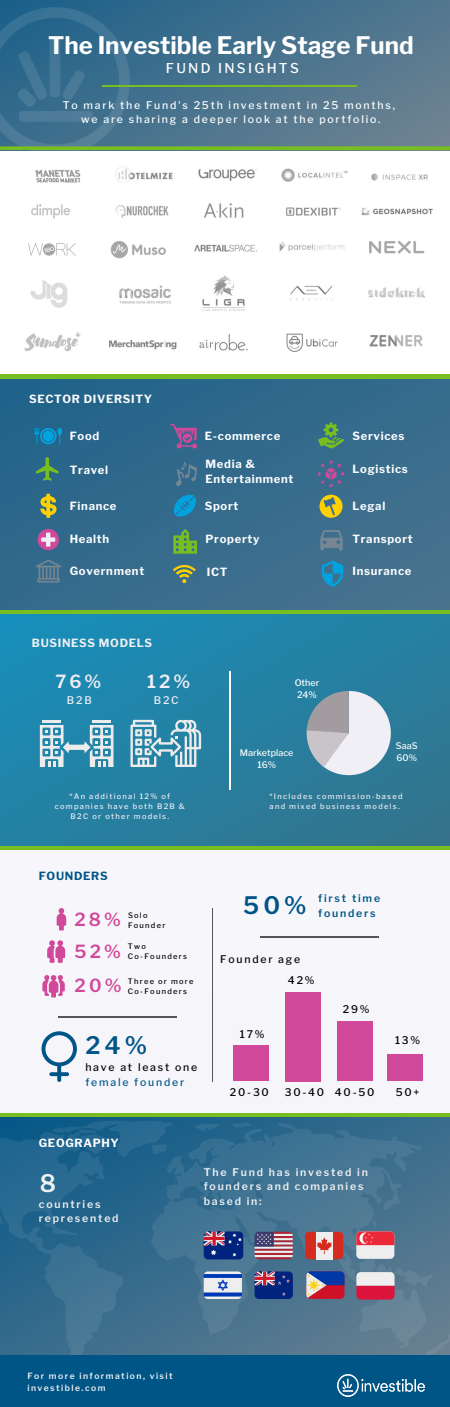
<style>
.page{position:relative;width:450px;height:1407px;background:#fff}
.page>*{position:absolute;margin:0;border:0;box-sizing:border-box;transform-origin:0 0}
.t1{font:700 24px "Libre Franklin";color:#fff}
.t2{font:600 24px "Libre Franklin";color:#005587}
.t3{font:600 24px "Libre Franklin";color:#eff0f2}
.t4{font:600 18px/31.7px "Libre Franklin";color:#d1499a}
.t5{font:600 18px "Libre Franklin";color:#f0eff6}
.t6{font:500 13.5px "Libre Franklin";letter-spacing:.17em;color:#fff}
.t7{font:700 11.25px/15.6px "Libre Franklin";letter-spacing:.06em;color:#fcfdff}
.t8{font:700 11.25px "Libre Franklin";letter-spacing:.06em;color:#eff0f2}
.t9{font:700 11.25px "Libre Franklin";letter-spacing:.06em;color:#fff}
.t10{font:700 11.25px "Libre Franklin";letter-spacing:.06em;color:#005587}
.t11{font:500 10.5px/14.6px "Libre Franklin";letter-spacing:.17em;color:#fff;text-align:center}
.t12{font:600 10.5px/14.5px "Libre Franklin";letter-spacing:.17em;color:#eff0f2}
.t13{font:500 10.5px "Libre Franklin";letter-spacing:.17em;color:#000}
.t14{font:600 10.5px "Libre Franklin";letter-spacing:.17em;color:#005587}
.t15{font:500 10.5px "Libre Franklin";letter-spacing:.17em;color:#005587}
.t16{font:500 10.5px "Libre Franklin";letter-spacing:.17em;color:#f0eff6}
.t17{font:500 9px/12.5px "Libre Franklin";color:#fcfdff}
.t18{font:600 8.55px/11.9px "Libre Franklin";letter-spacing:.17em;color:#eff0f2}
.t19{font:500 7.5px/10.3px "Libre Franklin";letter-spacing:.17em;color:#f0eff6;text-align:center}
.t20{font:500 7.5px/10.2px "Libre Franklin";letter-spacing:.17em;color:#000}
</style>
<div class="page">
<div style="left:0;top:613px;width:450px;height:237px;background:linear-gradient(to right,#1d89b1,#2d7995)"></div>
<div style="left:0;top:847px;width:450px;height:267px;background:#f6f6fb"></div>
<svg style="left:0;top:0;width:450px;height:146px;background:#4c748e"></svg>
<img style="left:0;top:7px;width:129px;height:144px">
<hr style="left:102px;top:85px;width:254px;height:2px;background:#78be20">
<div style="left:0;top:376px;width:450px;height:237px;background:linear-gradient(to right,#29668b,#406f8d)"></div>
<svg style="left:307px;top:691px;width:84px;height:84px"></svg>
<svg style="left:0;top:146px;width:450px;height:4px;background:#75b729"></svg>
<hr style="left:230px;top:671px;width:1px;height:118px;background:#fff">
<svg style="left:47px;top:940px;width:18px;height:22px"></svg>
<svg style="left:42px;top:975px;width:23px;height:22px"></svg>
<svg style="left:57px;top:908px;width:9px;height:22px"></svg>
<hr style="left:213px;top:908px;width:1px;height:174px;background:#555">
<hr style="left:261px;top:936px;width:118px;height:1px;background:#555">
<svg style="left:42px;top:1031px;width:35px;height:50px"></svg>
<svg style="left:0;top:845px;width:450px;height:4px;background:#65ac3d"></svg>
<svg style="left:0;top:1116px;width:450px;height:238px;background:#3c6f89"></svg>
<hr style="left:58px;top:1015px;width:118px;height:2px;background:#555">
<svg style="left:150px;top:1122px;width:272px;height:213px;background:#417290"></svg>
<svg style="left:0;top:1128px;width:124px;height:226px;background:#2d698e"></svg>
<svg style="left:48px;top:1120px;width:127px;height:37px;background:#1f648d"></svg>
<hr style="left:0;top:1354px;width:450px;height:3px;background:#005587">
<div style="left:0;top:1356px;width:450px;height:50px;background:#005587"></div>
<img style="left:337px;top:1374px;width:87px;height:22px">
<hr style="left:42px;top:719px;width:19px;height:3px;background:#edecec">
<hr style="left:92px;top:719px;width:19px;height:3px;background:#edecec">
<svg style="left:40px;top:725px;width:73px;height:42px;background:#79b1c6"></svg>
<svg style="left:130px;top:719px;width:71px;height:48px;background:#76adc2"></svg>
<img style="left:31px;top:204px;width:39px;height:15px">
<img style="left:28px;top:243px;width:48px;height:13px">
<img style="left:109px;top:340px;width:68px;height:10px">
<img style="left:119px;top:285px;width:52px;height:19px">
<img style="left:281px;top:168px;width:67px;height:14px">
<img style="left:371px;top:173px;width:57px;height:8px">
<img style="left:115px;top:205px;width:54px;height:13px">
<img style="left:286px;top:207px;width:55px;height:9px">
<img style="left:204px;top:203px;width:40px;height:15px">
<img style="left:361px;top:207px;width:72px;height:9px">
<img style="left:110px;top:241px;width:56px;height:18px">
<img style="left:194px;top:244px;width:63px;height:8px">
<img style="left:279px;top:241px;width:66px;height:11px">
<img style="left:369px;top:241px;width:56px;height:13px">
<img style="left:30px;top:280px;width:38px;height:28px">
<img style="left:202px;top:275px;width:43px;height:36px">
<img style="left:290px;top:285px;width:43px;height:16px">
<img style="left:368px;top:287px;width:57px;height:11px">
<img style="left:24px;top:332px;width:57px;height:19px">
<img style="left:199px;top:334px;width:49px;height:17px">
<img style="left:369px;top:335px;width:54px;height:12px">
<img style="left:286px;top:333px;width:52px;height:19px">
<img style="left:35px;top:170px;width:46px;height:13px">
<img style="left:115px;top:166px;width:58px;height:17px">
<img style="left:198px;top:169px;width:59px;height:12px">
<svg style="left:35px;top:428px;width:27px;height:16px"></svg>
<svg style="left:36px;top:457px;width:23px;height:24px"></svg>
<svg style="left:40px;top:493px;width:17px;height:25px"></svg>
<div style="left:38px;top:529px;width:21px;height:21px;background:#d1499a;border-radius:50%"></div>
<svg style="left:41px;top:532px;width:14px;height:14px"></svg>
<svg style="left:36px;top:559px;width:25px;height:23px"></svg>
<svg style="left:170px;top:424px;width:27px;height:24px"></svg>
<svg style="left:176px;top:462px;width:21px;height:24px"></svg>
<svg style="left:173px;top:494px;width:24px;height:22px"></svg>
<svg style="left:173px;top:529px;width:24px;height:24px"></svg>
<svg style="left:173px;top:565px;width:23px;height:18px"></svg>
<svg style="left:318px;top:422px;width:26px;height:26px"></svg>
<svg style="left:318px;top:460px;width:27px;height:27px"></svg>
<svg style="left:319px;top:494px;width:24px;height:24px"></svg>
<svg style="left:320px;top:530px;width:23px;height:20px"></svg>
<svg style="left:322px;top:560px;width:21px;height:26px"></svg>
<svg style="left:255px;top:1231px;width:38px;height:28px"></svg>
<svg style="left:305px;top:1231px;width:38px;height:28px"></svg>
<svg style="left:204px;top:1231px;width:39px;height:28px"></svg>
<div style="left:306px;top:1271px;width:38px;height:27px;background:#ce1126;border-radius:4px"></div>
<svg style="left:306px;top:1271px;width:38px;height:26px"></svg>
<svg style="left:356px;top:1219px;width:94px;height:136px;background:#737e92"></svg>
<svg style="left:204px;top:1271px;width:38px;height:27px"></svg>
<svg style="left:255px;top:1271px;width:38px;height:27px"></svg>
<div style="left:233px;top:1045px;width:36px;height:36px;background:#d1499a"></div>
<div style="left:285px;top:992px;width:35px;height:89px;background:#d1499a"></div>
<div style="left:337px;top:1021px;width:36px;height:60px;background:#d1499a"></div>
<div style="left:388px;top:1054px;width:35px;height:27px;background:#d1499a"></div>
<div style="left:0;top:374px;width:450px;height:5px;background:#78be20"></div>
<svg style="left:0;top:1113px;width:450px;height:3px"></svg>
<hr style="left:0;top:610px;width:450px;height:3px;background:#78be20">
<h1 class="t1" style="left:48px;top:30px;width:367px">The Investible Early Stage Fund</h1>
<p class="t6" style="left:166px;top:60px;width:135px">FUND INSIGHTS</p>
<p class="t11" style="left:63px;top:98px;width:334px">To mark the Fund's 25th investment in 25 months, we are sharing a deeper look at the portfolio.</p>
<p class="t7" style="left:29px;top:391px;width:125px">SECTOR DIVERSITY</p>
<p class="t7" style="left:70px;top:428px;width:31px">Food</p>
<p class="t7" style="left:70px;top:462px;width:40px">Travel</p>
<p class="t7" style="left:70px;top:498px;width:48px">Finance</p>
<p class="t7" style="left:70px;top:531px;width:41px">Health</p>
<p class="t7" style="left:70px;top:563px;width:76px">Government</p>
<p class="t7" style="left:205px;top:428px;width:77px">E-commerce</p>
<p class="t7" style="left:206px;top:456px;width:89px">Media &amp;<br>Entertainment</p>
<p class="t7" style="left:205px;top:498px;width:35px">Sport</p>
<p class="t7" style="left:206px;top:531px;width:55px">Property</p>
<p class="t7" style="left:207px;top:563px;width:22px">ICT</p>
<p class="t7" style="left:353px;top:428px;width:53px">Services</p>
<p class="t7" style="left:353px;top:461px;width:57px">Logistics</p>
<p class="t7" style="left:353px;top:497px;width:34px">Legal</p>
<p class="t7" style="left:353px;top:531px;width:62px">Transport</p>
<p class="t7" style="left:353px;top:563px;width:60px">Insurance</p>
<p class="t8" style="left:32px;top:636px;width:122px">BUSINESS MODELS</p>
<h2 class="t5" style="left:55px;top:670px;width:48px">76%</h2>
<p class="t16" style="left:67px;top:694px;width:26px">B2B</p>
<h2 class="t5" style="left:147px;top:670px;width:45px">12%</h2>
<p class="t16" style="left:154px;top:694px;width:26px">B2C</p>
<p class="t19" style="left:55px;top:790px;width:132px">*An additional 12% of companies have both B2B &amp;<br>B2C or other models.</p>
<p class="t10" style="left:39px;top:868px;width:70px">FOUNDERS</p>
<p class="t20" style="left:128px;top:910px;width:39px">Solo<br>Founder</p>
<p class="t20" style="left:128px;top:941px;width:61px">Two<br>Co-Founders</p>
<h2 class="t4" style="left:75px;top:904px;width:48px">28%<br>52%</h2>
<h2 class="t4" style="left:75px;top:969px;width:48px">20%</h2>
<p class="t20" style="left:128px;top:976px;width:67px">Three or more<br>Co-Founders</p>
<h1 class="t2" style="left:85px;top:1031px;width:63px">24%</h1>
<p class="t13" style="left:85px;top:1060px;width:113px">have at least one</p>
<p class="t15" style="left:85px;top:1075px;width:100px">female founder</p>
<p class="t17" style="left:295px;top:676px;width:26px">Other<br>24%</p>
<p class="t17" style="left:240px;top:746px;width:55px;text-align:center">Marketplace<br>16%</p>
<p class="t17" style="left:396px;top:739px;width:23px">SaaS<br>60%</p>
<p class="t19" style="left:270px;top:790px;width:135px;text-align:left">*Includes commission-based and mixed business models.</p>
<h1 class="t2" style="left:243px;top:890px;width:65px">50%</h1>
<p class="t14" style="left:318px;top:892px;width:64px">first time</p>
<p class="t14" style="left:318px;top:906px;width:59px">founders</p>
<p class="t13" style="left:220px;top:952px;width:81px">Founder age</p>
<p class="t13" style="left:240px;top:1027px;width:26px">17%</p>
<p class="t13" style="left:288px;top:973px;width:28px">42%</p>
<p class="t13" style="left:343px;top:1002px;width:28px">29%</p>
<p class="t13" style="left:395px;top:1034px;width:27px">13%</p>
<p class="t13" style="left:230px;top:1085px;width:40px">20-30</p>
<p class="t13" style="left:285px;top:1085px;width:91px">30-40 40-50</p>
<p class="t13" style="left:396px;top:1085px;width:25px">50+</p>
<p class="t9" style="left:39px;top:1135px;width:82px">GEOGRAPHY</p>
<h1 class="t3" style="left:40px;top:1168px;width:18px">8</h1>
<p class="t12" style="left:39px;top:1196px;width:81px">countries represented</p>
<p class="t12" style="left:204px;top:1164px;width:166px">The Fund has invested in founders and companies based in:</p>
<p class="t18" style="left:27px;top:1370px;width:147px">For more information, visit investible.com</p>
</div>
